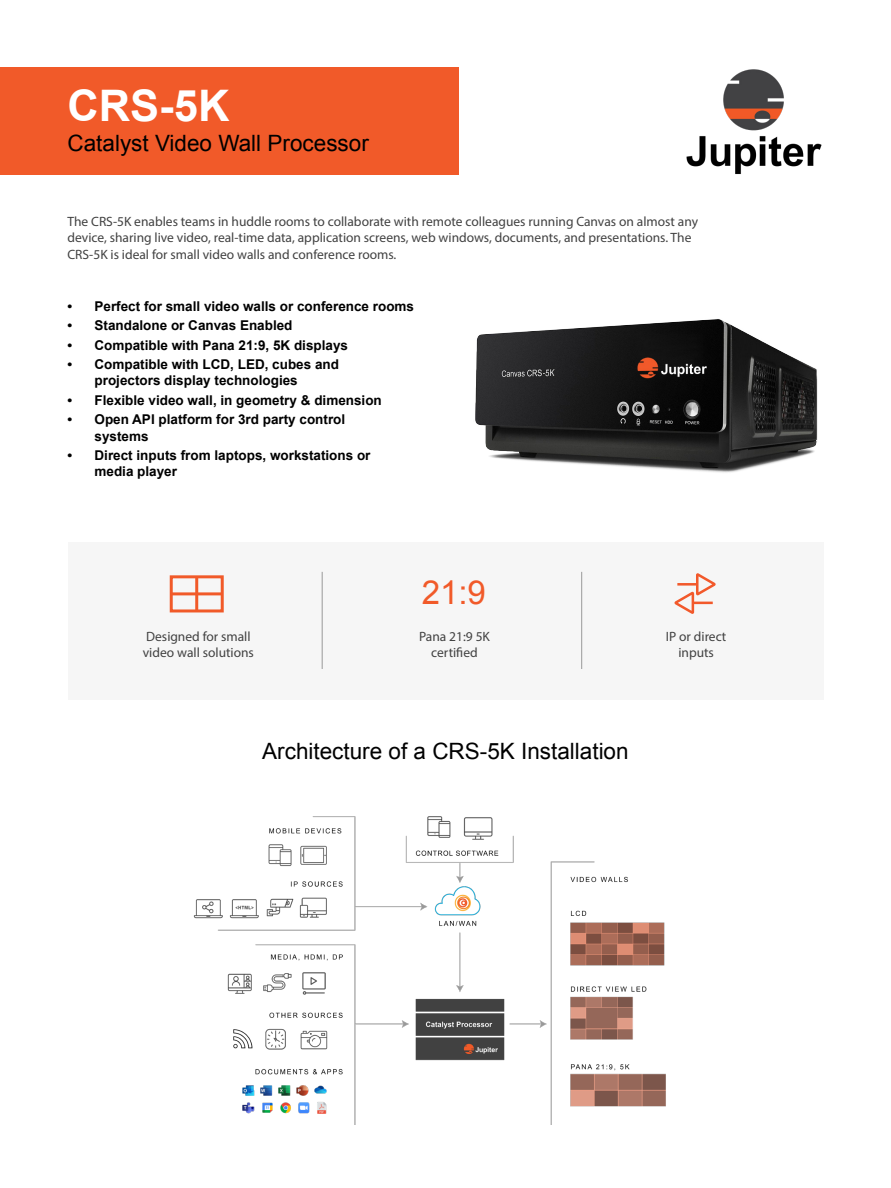
<style>
.page{position:relative;width:891px;height:1188px;background:#fff}
.page>*{position:absolute;margin:0;border:0;box-sizing:border-box;transform-origin:0 0}
.t1{font:700 43.5px "Arial";color:#fff}
.t2{font:33px "Arial";color:#f15a29}
.t3{font:22.5px "Arial";color:#000}
.t4{font:13.5px/16.5px "Myriad Pro";color:#414141;text-align:center}
.Bold_Bullets{font:700 13.5px/16.2px "Arial";color:#000}
</style>
<div class="page">
<img style="left:686px;top:69px;width:136px;height:106px">
<div style="left:69px;top:542px;width:755px;height:157px;background:#f6f6f6"></div>
<img style="left:475px;top:319px;width:343px;height:154px">
<div style="left:0;top:68px;width:459px;height:108px;background:#f15a29"></div>
<svg style="left:675px;top:573px;width:41px;height:41px"></svg>
<hr style="left:322px;top:572px;width:1px;height:97px;background:#999">
<hr style="left:581px;top:572px;width:1px;height:97px;background:#999">
<div style="left:170px;top:575px;width:54px;height:37px;border:3px solid #f15a29"></div>
<hr style="left:195px;top:576px;width:3px;height:35px;background:#f15a29">
<hr style="left:171px;top:592px;width:52px;height:3px;background:#f15a29">
<img style="left:193px;top:816px;width:473px;height:309px">
<p class="t1" style="left:68px;top:77px;width:163px">CRS-5K</p>
<p class="t3" style="left:68px;top:128px;width:303px">Catalyst Video Wall Processor</p>
<p class="t4" style="left:68px;top:213px;width:632px;text-align:left">The CRS-5K enables teams in huddle rooms to collaborate with remote colleagues running Canvas on almost any device, sharing live video, real-time data, application screens, web windows, documents, and presentations. The<br>CRS-5K is ideal for small video walls and conference rooms.</p>
<p class="Bold_Bullets" style="left:68px;top:299px;width:348px">• Perfect for small video walls or conference rooms</p>
<p class="Bold_Bullets" style="left:68px;top:318px;width:227px">• Standalone or Canvas Enabled</p>
<p class="Bold_Bullets" style="left:68px;top:337px;width:282px">• Compatible with Pana 21:9, 5K displays</p>
<p class="Bold_Bullets" style="left:94px;top:357px;width:246px;text-indent:-27px">• Compatible with LCD, LED, cubes and projectors display technologies</p>
<p class="Bold_Bullets" style="left:68px;top:393px;width:316px">• Flexible video wall, in geometry &amp; dimension</p>
<p class="Bold_Bullets" style="left:94px;top:412px;width:252px;text-indent:-27px">• Open API platform for 3rd party control systems</p>
<p class="Bold_Bullets" style="left:94px;top:448px;width:278px;text-indent:-27px">• Direct inputs from laptops, workstations or media player</p>
<p class="t2" style="left:422px;top:571px;width:66px">21:9</p>
<p class="t4" style="left:143px;top:628px;width:113px;text-align:left">Designed for small video wall solutions</p>
<p class="t4" style="left:666px;top:628px;width:62px">IP or direct inputs</p>
<p class="t4" style="left:419px;top:628px;width:72px">Pana 21:9 5K certified</p>
<p class="t3" style="left:262px;top:736px;width:368px">Architecture of a CRS-5K Installation</p>
</div>
